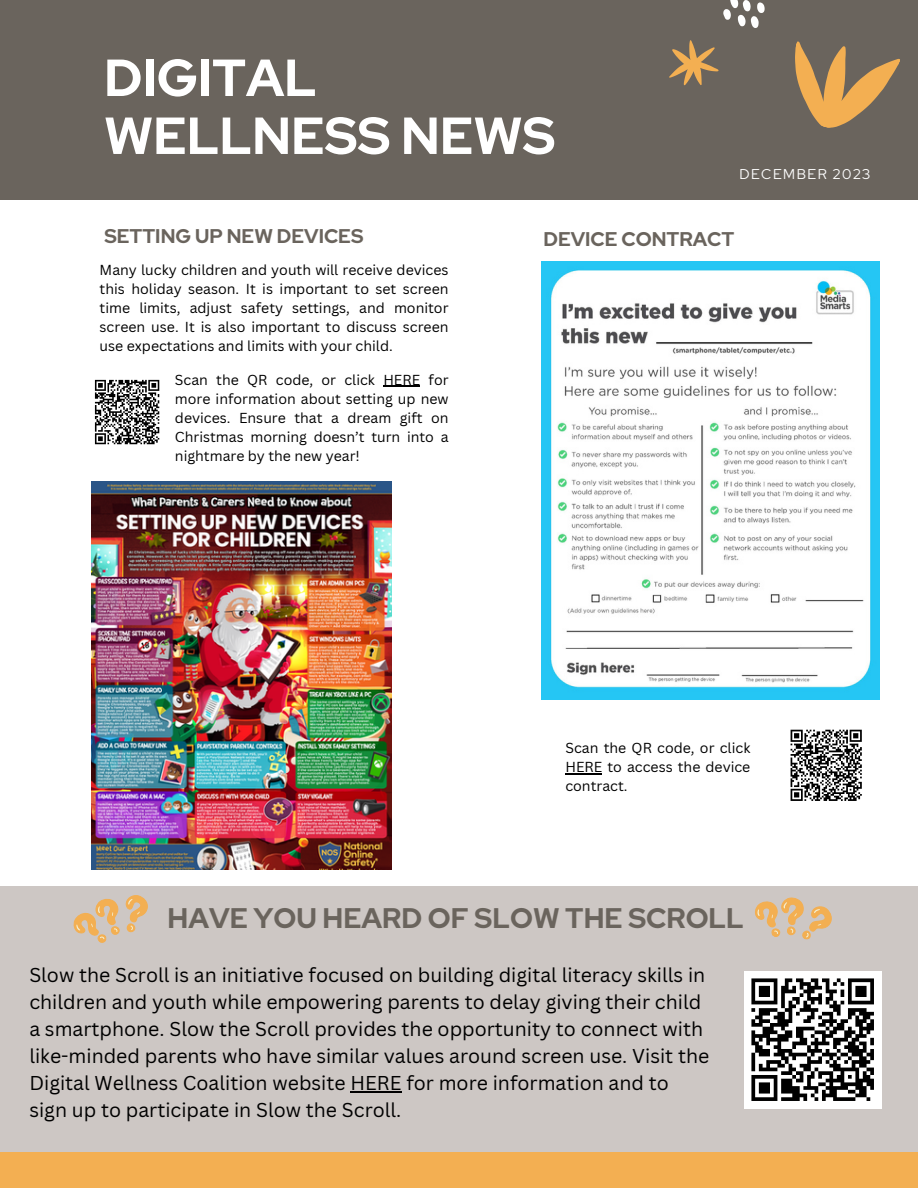
<style>
.page{position:relative;width:918px;height:1188px;background:#fff}
.page>*{position:absolute;margin:0;border:0;box-sizing:border-box;transform-origin:0 0}
.t1{font:700 52.05px/57.9px "Red Hat Display";color:#fff}
.t2{font:700 28.2px "Red Hat Display";color:#6a645d}
.t3{font:700 19.8px "Red Hat Display";color:#6a645d}
.t4{font:19.5px/27px "Canva Sans";color:#000}
.t5{font:14.1px/19.2px "Canva Sans";color:#000;text-align:justify}
.t6{font:14.1px "Red Hat Display";letter-spacing:.11em;color:#fff}
</style>
<div class="page">
<div style="left:0;top:0;width:918px;height:200px;background:#6a645d"></div>
<div style="left:0;top:886px;width:918px;height:267px;background:#cdc7c4"></div>
<div style="left:0;top:1153px;width:918px;height:35px;background:#f3af52"></div>
<svg style="left:795px;top:41px;width:105px;height:87px"></svg>
<svg style="left:723px;top:0;width:42px;height:28px"></svg>
<svg style="left:669px;top:40px;width:50px;height:45px"></svg>
<svg style="left:73px;top:895px;width:75px;height:48px"></svg>
<svg style="left:755px;top:897px;width:77px;height:43px"></svg>
<div style="left:744px;top:971px;width:137px;height:137px;background:#fff"></div>
<svg style="left:751px;top:978px;width:123px;height:123px"></svg>
<img style="left:92px;top:481px;width:299px;height:388px">
<svg style="left:94px;top:379px;width:66px;height:66px"></svg>
<img style="left:542px;top:262px;width:337px;height:437px">
<hr style="left:565px;top:773px;width:37px;height:1px;background:#000">
<hr style="left:350px;top:1091px;width:52px;height:2px;background:#000">
<hr style="left:383px;top:386px;width:37px;height:1px;background:#000">
<svg style="left:790px;top:729px;width:72px;height:72px"></svg>
<p class="t1" style="left:104px;top:49px;width:453px">DIGITAL<br>WELLNESS NEWS</p>
<p class="t6" style="left:739px;top:164px;width:133px">DECEMBER 2023</p>
<p class="t3" style="left:104px;top:223px;width:261px">SETTING UP NEW DEVICES</p>
<p class="t3" style="left:544px;top:225px;width:192px">DEVICE CONTRACT</p>
<p class="t5" style="left:100px;top:260px;width:350px">Many lucky children and youth will receive devices this holiday season. It is important to set screen time limits, adjust safety settings, and monitor screen use. It is also important to discuss screen use expectations and limits with your child.</p>
<p class="t5" style="left:175px;top:370px;width:275px">Scan the QR code, or click HERE for more information about setting up new devices. Ensure that a dream gift on Christmas morning doesn’t turn into a nightmare by the new year!</p>
<p class="t5" style="left:565px;top:738px;width:186px">Scan the QR code, or click HERE to access the device contract.</p>
<p class="t2" style="left:168px;top:899px;width:578px">HAVE YOU HEARD OF SLOW THE SCROLL</p>
<p class="t4" style="left:29px;top:961px;width:681px">Slow the Scroll is an initiative focused on building digital literacy skills in children and youth while empowering parents to delay giving their child a smartphone. Slow the Scroll provides the opportunity to connect with like-minded parents who have similar values around screen use. Visit the Digital Wellness Coalition website HERE for more information and to sign up to participate in Slow the Scroll.</p>
</div>
